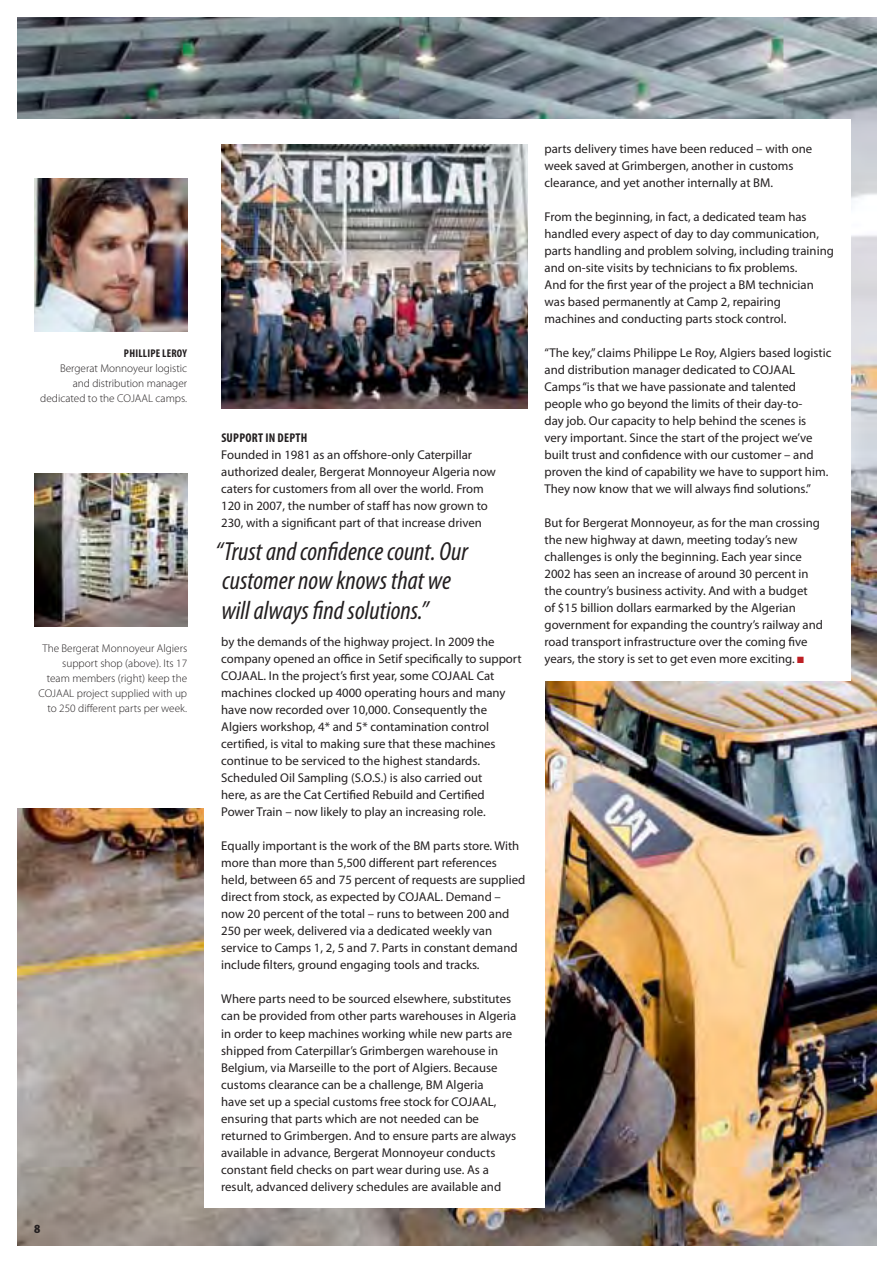
<style>
.page{position:relative;width:893px;height:1263px;background:#fff}
.page>*{position:absolute;margin:0;border:0;box-sizing:border-box;transform-origin:0 0}
.t1{font:italic condensed 26.25px/29.2px "Myriad Pro";color:#231f20}
.t2{font:12.75px/17px "Myriad Pro";color:#231f20}
.t3{font:700 condensed 12.75px "Myriad Pro";letter-spacing:.02em;color:#231f20}
.t4{font:900 condensed 12.6px "Myriad Pro";color:#231f20;scale:1.11 1}
.t5{font:300 11.25px/15px "Myriad Pro";color:#231f20;text-align:right}
.t6{font:700 condensed 11.25px "Myriad Pro";letter-spacing:.02em;color:#231f20}
.s1{color:#be1f24}
</style>
<div class="page">
<img style="left:17px;top:17px;width:859px;height:1229px">
<div style="left:0;top:119px;width:335px;height:689px;background:#fff"></div>
<div style="left:204px;top:119px;width:340px;height:1089px;background:#fff"></div>
<div style="left:527px;top:119px;width:323px;height:561px;background:#fff"></div>
<img style="left:34px;top:473px;width:153px;height:153px">
<img style="left:221px;top:145px;width:306px;height:263px">
<img style="left:34px;top:179px;width:153px;height:153px">
<p class="t6" style="left:124px;top:347px;width:65px">PHILLIPE LEROY</p>
<p class="t5" style="left:40px;top:362px;width:148px">Bergerat Monnoyeur logistic and distribution manager dedicated to the COJAAL camps.</p>
<p class="t5" style="left:38px;top:641px;width:150px">The Bergerat Monnoyeur Algiers support shop (above). Its 17 team members (right) keep the<br>COJAAL project supplied with up to 250 different parts per week.</p>
<p class="t4" style="left:34px;top:1221px;width:7px">8</p>
<p class="t3" style="left:221px;top:430px;width:87px">SUPPORT IN DEPTH</p>
<p class="t2" style="left:221px;top:447px;width:276px">Founded in 1981 as an offshore-only Caterpillar authorized dealer, Bergerat Monnoyeur Algeria now caters for customers from all over the world. From 120 in 2007, the number of staff has now grown to 230, with a significant part of that increase driven</p>
<h1 class="t1" style="left:216px;top:538px;width:254px">“Trust and confidence count. Our customer now knows that we will always find solutions.”</h1>
<p class="t2" style="left:221px;top:634px;width:302px">by the demands of the highway project. In 2009 the company opened an office in Setif specifically to support COJAAL. In the project’s first year, some COJAAL Cat machines clocked up 4000 operating hours and many have now recorded over 10,000. Consequently the Algiers workshop, 4* and 5* contamination control certified, is vital to making sure that these machines continue to be serviced to the highest standards.<br>Scheduled Oil Sampling (S.O.S.) is also carried out<br>here, as are the Cat Certified Rebuild and Certified<br>Power Train – now likely to play an increasing role.</p>
<p class="t2" style="left:221px;top:838px;width:305px">Equally important is the work of the BM parts store. With more than more than 5,500 different part references held, between 65 and 75 percent of requests are supplied direct from stock, as expected by COJAAL. Demand – now 20 percent of the total – runs to between 200 and 250 per week, delivered via a dedicated weekly van service to Camps 1, 2, 5 and 7. Parts in constant demand include filters, ground engaging tools and tracks.</p>
<p class="t2" style="left:221px;top:992px;width:296px">Where parts need to be sourced elsewhere, substitutes can be provided from other parts warehouses in Algeria in order to keep machines working while new parts are shipped from Caterpillar’s Grimbergen warehouse in Belgium, via Marseille to the port of Algiers. Because customs clearance can be a challenge, BM Algeria<br>have set up a special customs free stock for COJAAL, ensuring that parts which are not needed can be returned to Grimbergen. And to ensure parts are always available in advance, Bergerat Monnoyeur conducts constant field checks on part wear during use. As a result, advanced delivery schedules are available and</p>
<p class="t2" style="left:544px;top:141px;width:269px">parts delivery times have been reduced – with one week saved at Grimbergen, another in customs clearance, and yet another internally at BM.</p>
<p class="t2" style="left:544px;top:209px;width:291px">From the beginning, in fact, a dedicated team has handled every aspect of day to day communication, parts handling and problem solving, including training and on-site visits by technicians to fix problems.<br>And for the first year of the project a BM technician was based permanently at Camp 2, repairing machines and conducting parts stock control.</p>
<p class="t2" style="left:544px;top:345px;width:288px">“The key,” claims Philippe Le Roy, Algiers based logistic and distribution manager dedicated to COJAAL Camps “is that we have passionate and talented people who go beyond the limits of their day-to-<br>day job. Our capacity to help behind the scenes is very important. Since the start of the project we’ve built trust and confidence with our customer – and proven the kind of capability we have to support him.<br>They now know that we will always find solutions.”</p>
<p class="t2" style="left:544px;top:515px;width:280px">But for Bergerat Monnoyeur, as for the man crossing the new highway at dawn, meeting today’s new challenges is only the beginning. Each year since 2002 has seen an increase of around 30 percent in the country’s business activity. And with a budget<br>of $15 billion dollars earmarked by the Algerian government for expanding the country’s railway and road transport infrastructure over the coming five years, the story is set to get even more exciting. <span class="s1">■</span></p>
</div>
